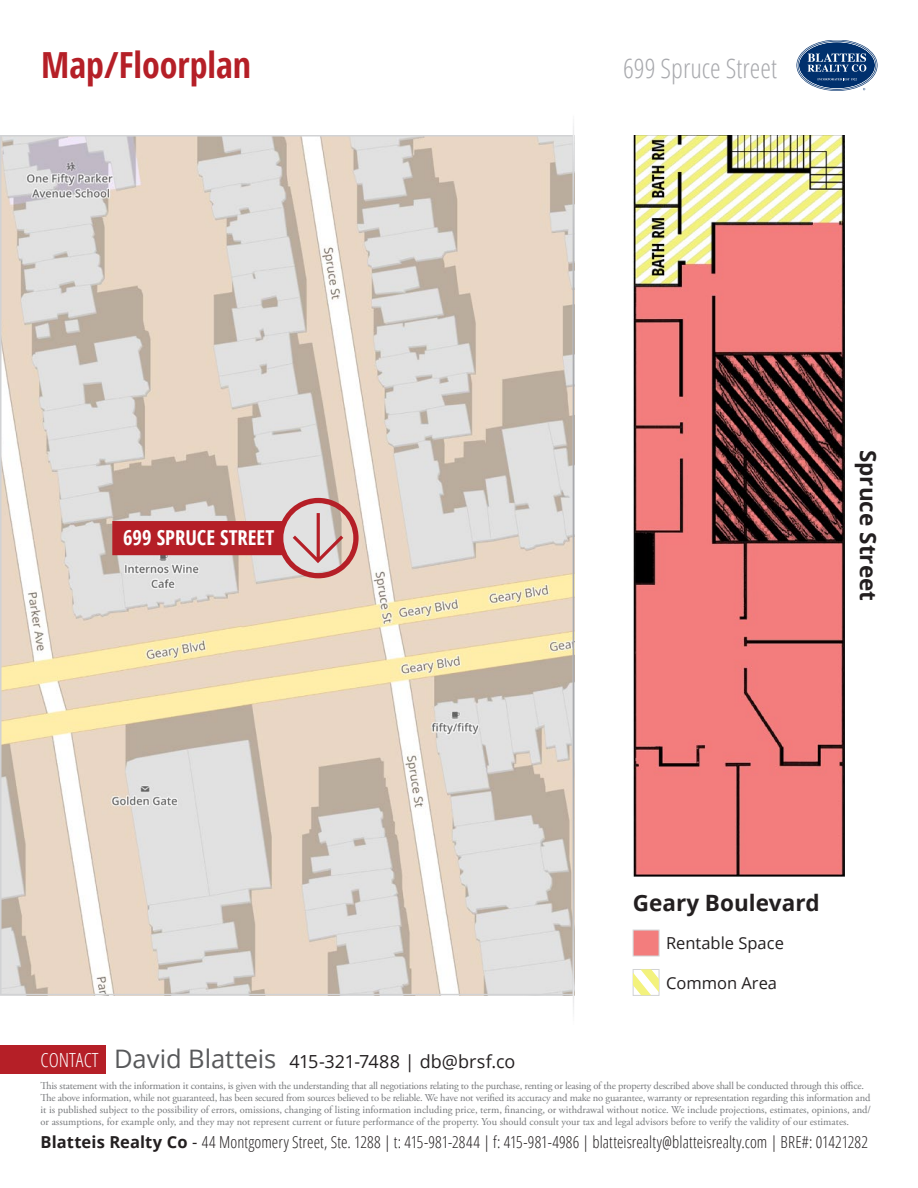
<style>
.page{position:relative;width:918px;height:1188px;background:#fff}
.page>*{position:absolute;margin:0;border:0;box-sizing:border-box;transform-origin:0 0}
.t1{font:700 condensed 36px "Open Sans";color:#b51f27}
.t2{font:300 condensed 27px "Open Sans";color:#a8a9ad}
.t3{font:700 22.5px "Open Sans";color:#231f20}
.t4{font:700 condensed 20.55px "Open Sans";color:#fff}
.t5{font:300 condensed 19.5px "Open Sans";color:#fff}
.t6{font:18px "Open Sans";color:#231f20}
.t7{font:300 condensed 16.5px "Open Sans";letter-spacing:.005em;color:#231f20}
.t8{font:16.5px "Open Sans";color:#231f20}
.t9{font:10.5px/12px "Adobe Garamond Pro";letter-spacing:-.02em;color:#76787b}
.s1{font-size:25.5px;color:#57585a}
.s2{font-weight:700;font-stretch:normal}
.s3{font-weight:400;font-stretch:normal}
</style>
<div class="page">
<svg style="left:796px;top:40px;width:81px;height:51px"></svg>
<div style="left:0;top:1045px;width:105px;height:29px;background:#b51f27"></div>
<img style="left:633px;top:135px;width:211px;height:742px">
<div style="left:633px;top:930px;width:26px;height:26px;background:#f37d7d;border:1px solid #d1d2d4"></div>
<div style="left:633px;top:969px;width:26px;height:27px;border:1px solid #d1d2d4"></div>
<svg style="left:633px;top:969px;width:26px;height:26px"></svg>
<img style="left:3px;top:138px;width:568px;height:854px">
<svg style="left:112px;top:498px;width:247px;height:80px;background:#cb9190"></svg>
<h1 class="t1" style="left:41px;top:40px;width:212px">Map/Floorplan</h1>
<h2 class="t2" style="left:623px;top:50px;width:155px">699 Spruce Street</h2>
<h3 class="t4" style="left:123px;top:523px;width:153px">699 SPRUCE STREET</h3>
<h3 class="t3" style="left:884px;top:450px;width:153px;rotate:90deg">Spruce Street</h3>
<h3 class="t3" style="left:633px;top:887px;width:188px">Geary Boulevard</h3>
<h3 class="t8" style="left:666px;top:932px;width:119px">Rentable Space</h3>
<h3 class="t8" style="left:666px;top:971px;width:113px">Common Area</h3>
<h3 class="t6" style="left:114px;top:1050px;width:403px"><span class="s1">David Blatteis</span> 415-321-7488 | db@brsf.co</h3>
<p class="t9" style="left:40px;top:1080px;width:832px">This statement with the information it contains, is given with the understanding that all negotiations relating to the purchase, renting or leasing of the property described above shall be conducted through this office.<br>The above information, while not guaranteed, has been secured from sources believed to be reliable. We have not verified its accuracy and make no guarantee, warranty or representation regarding this information and it is published subject to the possibility of errors, omissions, changing of listing information including price, term, financing, or withdrawal without notice. We include projections, estimates, opinions, and/ or assumptions, for example only, and they may not represent current or future performance of the property. You should consult your tax and legal advisors before to verify the validity of our estimates.</p>
<h3 class="t5" style="left:40px;top:1046px;width:60px">CONTACT</h3>
<h3 class="t7" style="left:40px;top:1130px;width:829px"><span class="s2">Blatteis Realty Co</span> <span class="s3">-</span> 44 Montgomery Street, Ste. 1288 | t: 415-981-2844 | f: 415-981-4986 | blatteisrealty@blatteisrealty.com | BRE#: 01421282</h3>
</div>
